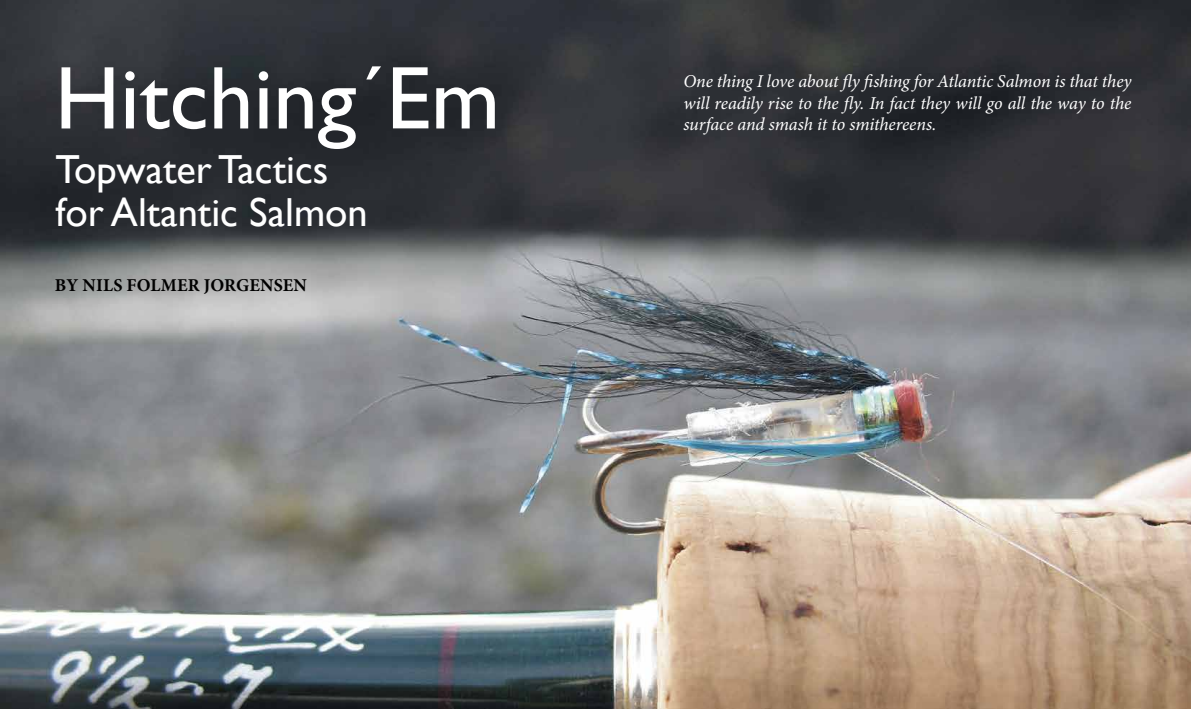
<style>
.page{position:relative;width:1191px;height:709px;background:#fff}
.page>*{position:absolute;margin:0;border:0;box-sizing:border-box;transform-origin:0 0}
.t1{font:89.6px "Gill Sans";color:#fff}
.t2{font:40.5px/43.2px "Gill Sans";color:#fff}
.t3{font:italic 18.1px/21.7px "Minion Pro";letter-spacing:-.01em;color:#fff}
.t4{font:700 18.1px "Minion Pro";letter-spacing:.01em;color:#000}
</style>
<div class="page">
<img style="left:0;top:0;width:1191px;height:709px">
<h1 class="t1" style="left:55px;top:45px;width:447px">Hitching´Em</h1>
<h2 class="t2" style="left:56px;top:147px;width:314px">Topwater Tactics for Altantic Salmon</h2>
<p class="t4" style="left:55px;top:272px;width:250px">BY NILS FOLMER JORGENSEN</p>
<p class="t3" style="left:683px;top:70px;width:450px">One thing I love about fly fishing for Atlantic Salmon is that they will readily rise to the fly. In fact they will go all the way to the</p>
<p class="t3" style="left:683px;top:114px;width:255px">surface and smash it to smithereens.</p>
</div>
